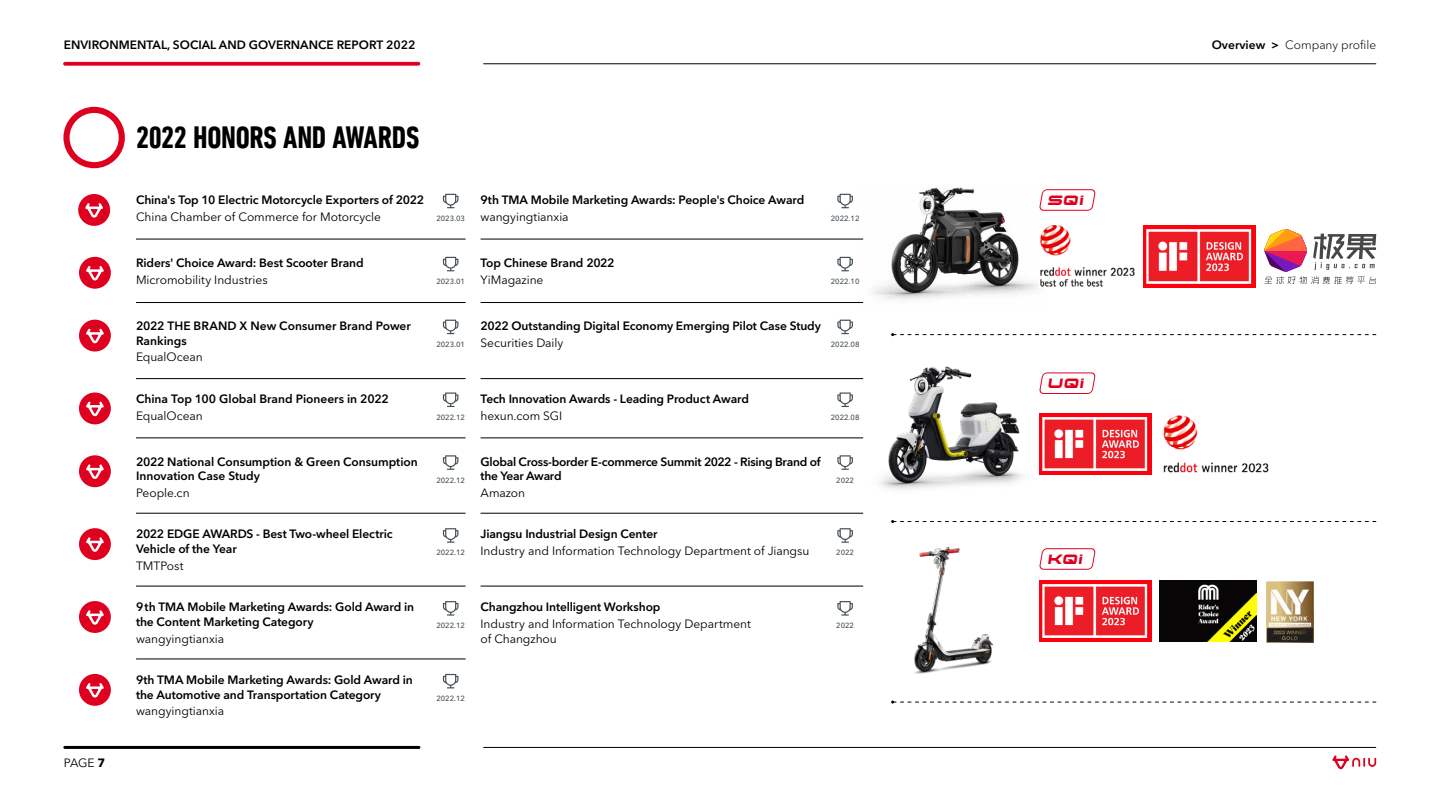
<style>
.page{position:relative;width:1440px;height:810px;background:#fff}
.page>*{position:absolute;margin:0;border:0;box-sizing:border-box;transform-origin:0 0}
.t1{font:700 condensed 31.5px "DIN Next LT Pro";letter-spacing:-.01em;color:#000}
.t2{font:13.5px "NIU ACCESSARY Simbold";letter-spacing:-.01em;color:#df001f}
.t3{font:600 12px/14.4px "Avenir Next LT Pro";letter-spacing:-.01em;color:#000}
.t4{font:12px/14.4px "Avenir Next LT Pro";letter-spacing:-.005em;color:#000}
.t5{font:300 12px "Avenir Next LT Pro";color:#000}
.t6{font:500 7.5px "Avenir Next LT Pro";color:#455057}
.s1{font-weight:700}
.s2{font-weight:600}
</style>
<div class="page">
<div style="left:78px;top:194px;width:32px;height:32px;background:#df001f;border-radius:50%"></div>
<svg style="left:85px;top:203px;width:18px;height:15px"></svg>
<div style="left:79px;top:257px;width:32px;height:32px;background:#df001f;border-radius:50%"></div>
<svg style="left:86px;top:266px;width:18px;height:14px"></svg>
<div style="left:79px;top:320px;width:32px;height:32px;background:#df001f;border-radius:50%"></div>
<svg style="left:86px;top:329px;width:18px;height:14px"></svg>
<div style="left:79px;top:393px;width:32px;height:31px;background:#df001f;border-radius:50%"></div>
<svg style="left:86px;top:402px;width:18px;height:14px"></svg>
<div style="left:79px;top:455px;width:32px;height:32px;background:#df001f;border-radius:50%"></div>
<svg style="left:86px;top:464px;width:18px;height:15px"></svg>
<div style="left:79px;top:528px;width:32px;height:32px;background:#df001f;border-radius:50%"></div>
<svg style="left:86px;top:537px;width:18px;height:15px"></svg>
<div style="left:79px;top:601px;width:32px;height:32px;background:#df001f;border-radius:50%"></div>
<svg style="left:86px;top:610px;width:18px;height:15px"></svg>
<div style="left:79px;top:674px;width:32px;height:32px;background:#df001f;border-radius:50%"></div>
<svg style="left:86px;top:683px;width:18px;height:15px"></svg>
<svg style="left:63px;top:107px;width:62px;height:61px"></svg>
<img style="left:862px;top:187px;width:177px;height:116px">
<img style="left:862px;top:366px;width:178px;height:123px">
<img style="left:914px;top:547px;width:80px;height:127px">
<svg style="left:891px;top:333px;width:485px;height:3px"></svg>
<svg style="left:891px;top:520px;width:485px;height:3px"></svg>
<svg style="left:891px;top:701px;width:485px;height:3px"></svg>
<img style="left:1143px;top:226px;width:112px;height:61px">
<img style="left:1040px;top:226px;width:94px;height:61px">
<svg style="left:1264px;top:229px;width:112px;height:55px"></svg>
<svg style="left:1038px;top:189px;width:58px;height:22px"></svg>
<svg style="left:443px;top:194px;width:15px;height:14px"></svg>
<svg style="left:837px;top:194px;width:16px;height:14px"></svg>
<svg style="left:443px;top:257px;width:15px;height:14px"></svg>
<svg style="left:837px;top:257px;width:16px;height:14px"></svg>
<svg style="left:837px;top:320px;width:16px;height:14px"></svg>
<svg style="left:837px;top:393px;width:16px;height:14px"></svg>
<svg style="left:837px;top:455px;width:16px;height:15px"></svg>
<svg style="left:837px;top:528px;width:16px;height:15px"></svg>
<svg style="left:837px;top:601px;width:16px;height:15px"></svg>
<svg style="left:443px;top:320px;width:15px;height:14px"></svg>
<svg style="left:443px;top:393px;width:15px;height:14px"></svg>
<svg style="left:443px;top:455px;width:15px;height:15px"></svg>
<svg style="left:443px;top:528px;width:15px;height:15px"></svg>
<svg style="left:443px;top:601px;width:15px;height:15px"></svg>
<svg style="left:443px;top:674px;width:15px;height:14px"></svg>
<hr style="left:136px;top:239px;width:330px;height:1px;background:#000">
<hr style="left:136px;top:302px;width:330px;height:1px;background:#000">
<hr style="left:136px;top:378px;width:330px;height:1px;background:#000">
<hr style="left:136px;top:437px;width:330px;height:1px;background:#000">
<hr style="left:136px;top:513px;width:330px;height:1px;background:#000">
<hr style="left:136px;top:586px;width:330px;height:1px;background:#000">
<hr style="left:481px;top:239px;width:382px;height:1px;background:#000">
<hr style="left:481px;top:302px;width:382px;height:1px;background:#000">
<hr style="left:481px;top:378px;width:382px;height:1px;background:#000">
<hr style="left:481px;top:437px;width:382px;height:1px;background:#000">
<hr style="left:481px;top:513px;width:382px;height:1px;background:#000">
<hr style="left:481px;top:586px;width:382px;height:1px;background:#000">
<hr style="left:136px;top:659px;width:330px;height:1px;background:#000">
<svg style="left:1038px;top:372px;width:58px;height:22px"></svg>
<img style="left:1040px;top:413px;width:112px;height:62px">
<img style="left:1163px;top:415px;width:106px;height:58px">
<svg style="left:1039px;top:548px;width:57px;height:22px"></svg>
<img style="left:1159px;top:580px;width:97px;height:62px">
<img style="left:1266px;top:581px;width:47px;height:62px">
<img style="left:1040px;top:580px;width:112px;height:62px">
<svg style="left:65px;top:62px;width:353px;height:4px"></svg>
<hr style="left:484px;top:63px;width:892px;height:1px;background:#000">
<hr style="left:65px;top:746px;width:354px;height:3px;background:#000">
<hr style="left:484px;top:747px;width:892px;height:1px;background:#000">
<svg style="left:1332px;top:755px;width:44px;height:14px"></svg>
<p class="t3" style="left:64px;top:38px;width:353px">ENVIRONMENTAL, SOCIAL AND GOVERNANCE REPORT 2022</p>
<p class="t4" style="left:64px;top:756px;width:43px">PAGE <span class="s1">7</span></p>
<h1 class="t1" style="left:136px;top:120px;width:285px">2022 HONORS AND AWARDS</h1>
<p class="t3" style="left:136px;top:193px;width:289px">China's Top 10 Electric Motorcycle Exporters of 2022</p>
<p class="t4" style="left:136px;top:210px;width:246px">China Chamber of Commerce for Motorcycle</p>
<p class="t3" style="left:136px;top:256px;width:229px">Riders' Choice Award: Best Scooter Brand</p>
<p class="t4" style="left:136px;top:273px;width:133px">Micromobility Industries</p>
<p class="t3" style="left:136px;top:319px;width:276px">2022 THE BRAND X New Consumer Brand Power<br>Rankings</p>
<p class="t4" style="left:136px;top:350px;width:68px">EqualOcean</p>
<p class="t3" style="left:136px;top:392px;width:254px">China Top 100 Global Brand Pioneers in 2022</p>
<p class="t4" style="left:136px;top:408px;width:68px">EqualOcean</p>
<p class="t3" style="left:136px;top:454px;width:283px">2022 National Consumption &amp; Green Consumption<br>Innovation Case Study</p>
<p class="t4" style="left:136px;top:485px;width:55px">People.cn</p>
<p class="t3" style="left:136px;top:527px;width:258px">2022 EDGE AWARDS - Best Two-wheel Electric<br>Vehicle of the Year</p>
<p class="t4" style="left:136px;top:558px;width:49px">TMTPost</p>
<p class="t3" style="left:136px;top:600px;width:280px">9th TMA Mobile Marketing Awards: Gold Award in the Content Marketing Category</p>
<p class="t4" style="left:136px;top:631px;width:90px">wangyingtianxia</p>
<p class="t3" style="left:136px;top:673px;width:278px">9th TMA Mobile Marketing Awards: Gold Award in the Automotive and Transportation Category</p>
<p class="t4" style="left:136px;top:704px;width:90px">wangyingtianxia</p>
<p class="t3" style="left:481px;top:193px;width:325px">9th TMA Mobile Marketing Awards: People's Choice Award</p>
<p class="t4" style="left:481px;top:210px;width:90px">wangyingtianxia</p>
<p class="t3" style="left:481px;top:256px;width:135px">Top Chinese Brand 2022</p>
<p class="t4" style="left:481px;top:273px;width:64px">YiMagazine</p>
<p class="t3" style="left:481px;top:318px;width:342px">2022 Outstanding Digital Economy Emerging Pilot Case Study</p>
<p class="t4" style="left:481px;top:335px;width:84px">Securities Daily</p>
<p class="t6" style="left:436px;top:214px;width:30px">2023.03</p>
<p class="t6" style="left:831px;top:214px;width:30px">2022.12</p>
<p class="t6" style="left:436px;top:277px;width:30px">2023.01</p>
<p class="t6" style="left:831px;top:277px;width:30px">2022.10</p>
<p class="t6" style="left:436px;top:340px;width:30px">2023.01</p>
<p class="t6" style="left:831px;top:340px;width:30px">2022.08</p>
<p class="t6" style="left:436px;top:413px;width:30px">2022.12</p>
<p class="t6" style="left:436px;top:475px;width:30px">2022.12</p>
<p class="t6" style="left:436px;top:548px;width:30px">2022.12</p>
<p class="t3" style="left:481px;top:391px;width:270px">Tech Innovation Awards - Leading Product Award</p>
<p class="t4" style="left:481px;top:408px;width:83px">hexun.com SGI</p>
<p class="t3" style="left:481px;top:454px;width:342px">Global Cross-border E-commerce Summit 2022 - Rising Brand of the Year Award</p>
<p class="t4" style="left:481px;top:485px;width:46px">Amazon</p>
<p class="t3" style="left:481px;top:527px;width:178px">Jiangsu Industrial Design Center</p>
<p class="t4" style="left:481px;top:544px;width:330px">Industry and Information Technology Department of Jiangsu</p>
<p class="t6" style="left:831px;top:413px;width:30px">2022.08</p>
<p class="t6" style="left:836px;top:475px;width:19px">2022</p>
<p class="t6" style="left:836px;top:548px;width:19px">2022</p>
<p class="t6" style="left:436px;top:621px;width:30px">2022.12</p>
<p class="t3" style="left:481px;top:600px;width:181px">Changzhou Intelligent Workshop</p>
<p class="t4" style="left:481px;top:617px;width:272px">Industry and Information Technology Department of Changzhou</p>
<p class="t6" style="left:836px;top:621px;width:19px">2022</p>
<p class="t6" style="left:436px;top:694px;width:30px">2022.12</p>
<p class="t2" style="left:1047px;top:193px;width:38px">SQi</p>
<p class="t2" style="left:1047px;top:376px;width:38px">UQi</p>
<p class="t2" style="left:1047px;top:552px;width:37px">KQi</p>
<p class="t5" style="left:1212px;top:38px;width:166px"><span class="s2">Overview &gt;</span> Company profile</p>
</div>
